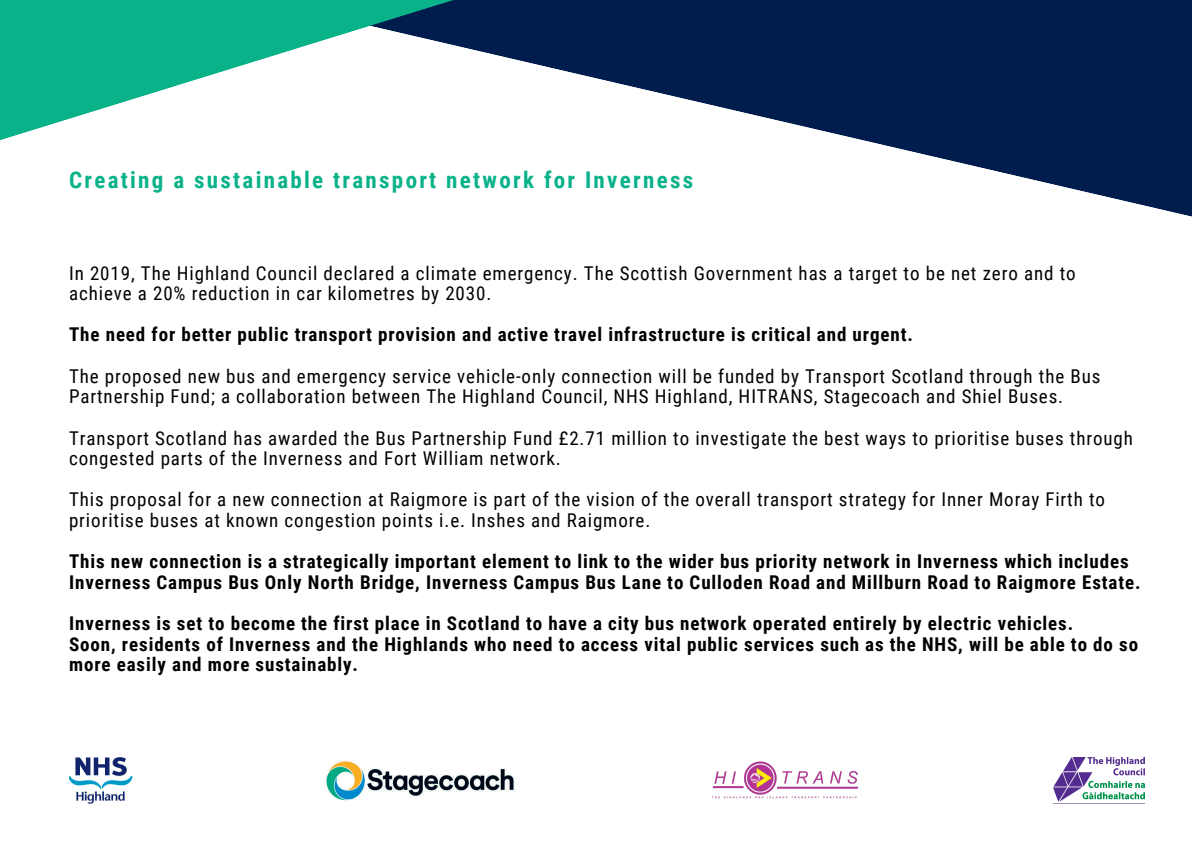
<style>
.page{position:relative;width:1192px;height:842px;background:#fff}
.page>*{position:absolute;margin:0;border:0;box-sizing:border-box;transform-origin:0 0}
.t1{font:700 23px "Roboto Condensed";letter-spacing:.1em;color:#0ab289}
.t2{font:19px/20.6px "Roboto Condensed";letter-spacing:.045em;color:#000}
.t3{font:700 19px/20.6px "Roboto Condensed";letter-spacing:.045em;color:#000}
</style>
<div class="page">
<svg style="left:563px;top:0;width:629px;height:217px;fill:#001d4e"></svg>
<svg style="left:0;top:0;width:563px;height:140px"></svg>
<img style="left:69px;top:758px;width:63px;height:46px">
<img style="left:1053px;top:758px;width:92px;height:46px">
<img style="left:325px;top:761px;width:191px;height:40px">
<img style="left:712px;top:761px;width:146px;height:38px">
<p class="t1" style="left:69px;top:166px;width:626px">Creating a sustainable transport network for Inverness</p>
<p class="t2" style="left:69px;top:263px;width:1008px">In 2019, The Highland Council declared a climate emergency. The Scottish Government has a target to be net zero and to achieve a 20% reduction in car kilometres by 2030.</p>
<p class="t3" style="left:69px;top:325px;width:845px">The need for better public transport provision and active travel infrastructure is critical and urgent.</p>
<p class="t2" style="left:69px;top:366px;width:1033px">The proposed new bus and emergency service vehicle-only connection will be funded by Transport Scotland through the Bus<br>Partnership Fund; a collaboration between The Highland Council, NHS Highland, HITRANS, Stagecoach and Shiel Buses.</p>
<p class="t2" style="left:69px;top:428px;width:1065px">Transport Scotland has awarded the Bus Partnership Fund £2.71 million to investigate the best ways to prioritise buses through congested parts of the Inverness and Fort William network.</p>
<p class="t2" style="left:69px;top:490px;width:1038px">This proposal for a new connection at Raigmore is part of the vision of the overall transport strategy for Inner Moray Firth to prioritise buses at known congestion points i.e. Inshes and Raigmore.</p>
<p class="t3" style="left:69px;top:551px;width:1073px">This new connection is a strategically important element to link to the wider bus priority network in Inverness which includes<br>Inverness Campus Bus Only North Bridge, Inverness Campus Bus Lane to Culloden Road and Millburn Road to Raigmore Estate.</p>
<p class="t3" style="left:69px;top:613px;width:1071px">Inverness is set to become the first place in Scotland to have a city bus network operated entirely by electric vehicles.<br>Soon, residents of Inverness and the Highlands who need to access vital public services such as the NHS, will be able to do so more easily and more sustainably.</p>
</div>
